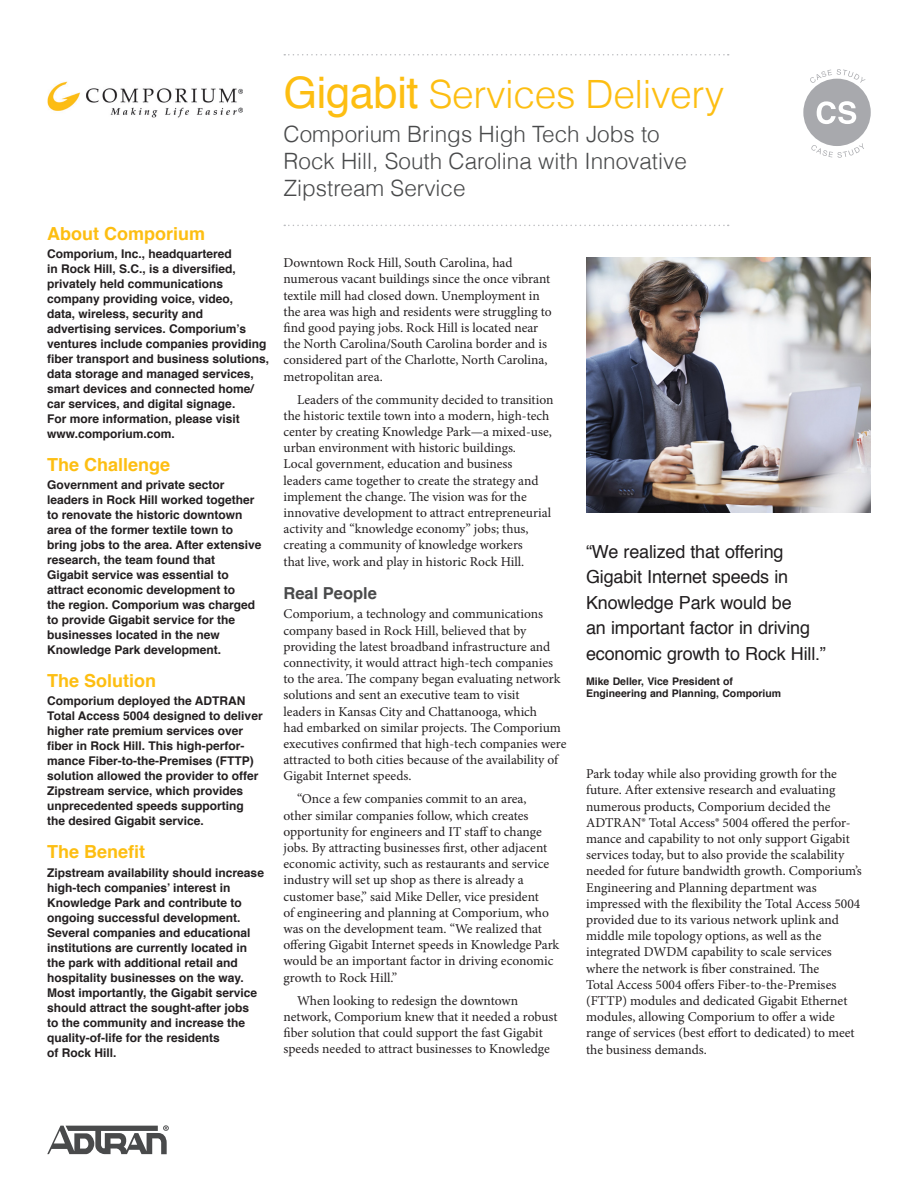
<style>
.page{position:relative;width:918px;height:1188px;background:#fff}
.page>*{position:absolute;margin:0;border:0;box-sizing:border-box;transform-origin:0 0}
.t1{font:300 39px "Helvetica";letter-spacing:-.01em;color:#fdbe12}
.t2{font:300 22.5px/27px "Helvetica";color:#494a4b}
.t3{font:18px/25.5px "Helvetica";letter-spacing:-.01em;color:#201d1e}
.t4{font:700 18px "Helvetica";color:#fdbe12}
.t5{font:700 16.5px "Helvetica";color:#494a4b}
.t6{font:13.5px/16.2px "Minion Pro";color:#231f20}
.t7{font:700 12px/15px "Helvetica";color:#231f20}
.t8{font:700 10.5px/12px "Helvetica";color:#231f20}
.s1{font-weight:400;font-size:43.5px}
</style>
<div class="page">
<svg style="left:803px;top:69px;width:68px;height:89px"></svg>
<svg style="left:284px;top:54px;width:445px;height:2px"></svg>
<svg style="left:284px;top:225px;width:445px;height:1px"></svg>
<svg style="left:47px;top:1125px;width:122px;height:29px"></svg>
<img style="left:47px;top:81px;width:196px;height:37px">
<img style="left:586px;top:257px;width:285px;height:256px">
<h3 class="t4" style="left:47px;top:219px;width:159px">About Comporium</h3>
<p class="t7" style="left:47px;top:246px;width:224px">Comporium, Inc., headquartered<br>in Rock Hill, S.C., is a diversified, privately held communications company providing voice, video,<br>data, wireless, security and advertising services. Comporium’s ventures include companies providing fiber transport and business solutions, data storage and managed services, smart devices and connected home/ car services, and digital signage.<br>For more information, please visit www.comporium.com.</p>
<h3 class="t4" style="left:47px;top:450px;width:125px">The Challenge</h3>
<p class="t7" style="left:47px;top:478px;width:216px">Government and private sector leaders in Rock Hill worked together to renovate the historic downtown area of the former textile town to bring jobs to the area. After extensive research, the team found that<br>Gigabit service was essential to attract economic development to<br>the region. Comporium was charged to provide Gigabit service for the businesses located in the new Knowledge Park development.</p>
<h3 class="t4" style="left:47px;top:666px;width:111px">The Solution</h3>
<p class="t7" style="left:47px;top:694px;width:217px">Comporium deployed the ADTRAN Total Access 5004 designed to deliver higher rate premium services over fiber in Rock Hill. This high-perfor&shy;mance Fiber-to-the-Premises (FTTP) solution allowed the provider to offer Zipstream service, which provides unprecedented speeds supporting the desired Gigabit service.</p>
<h3 class="t4" style="left:47px;top:837px;width:100px">The Benefit</h3>
<p class="t7" style="left:47px;top:865px;width:218px">Zipstream availability should increase high-tech companies’ interest in Knowledge Park and contribute to ongoing successful development.<br>Several companies and educational institutions are currently located in the park with additional retail and hospitality businesses on the way.<br>Most importantly, the Gigabit service should attract the sought-after jobs<br>to the community and increase the quality-of-life for the residents<br>of Rock Hill.</p>
<h1 class="t1" style="left:284px;top:63px;width:442px"><span class="s1">Gigabit</span> Services Delivery</h1>
<h2 class="t2" style="left:284px;top:120px;width:405px">Comporium Brings High Tech Jobs to<br>Rock Hill, South Carolina with Innovative<br>Zipstream Service</h2>
<p class="t6" style="left:284px;top:255px;width:270px">Downtown Rock Hill, South Carolina, had numerous vacant buildings since the once vibrant textile mill had closed down. Unemployment in the area was high and residents were struggling to find good paying jobs. Rock Hill is located near the North Carolina/South Carolina border and is considered part of the Charlotte, North Carolina, metropolitan area.</p>
<p class="t6" style="left:284px;top:391px;width:272px;text-indent:14px">Leaders of the community decided to transition the historic textile town into a modern, high-tech center by creating Knowledge Park—a mixed-use, urban environment with historic buildings.<br>Local government, education and business leaders came together to create the strategy and implement the change. The vision was for the innovative development to attract entrepreneurial activity and “knowledge economy” jobs; thus, creating a community of knowledge workers<br>that live, work and play in historic Rock Hill.</p>
<p class="t5" style="left:284px;top:580px;width:95px">Real People</p>
<p class="t6" style="left:284px;top:606px;width:284px">Comporium, a technology and communications company based in Rock Hill, believed that by providing the latest broadband infrastructure and connectivity, it would attract high-tech companies to the area. The company began evaluating network solutions and sent an executive team to visit<br>leaders in Kansas City and Chattanooga, which<br>had embarked on similar projects. The Comporium executives confirmed that high-tech companies were attracted to both cities because of the availability of Gigabit Internet speeds.</p>
<p class="t6" style="left:284px;top:791px;width:277px;text-indent:14px">“Once a few companies commit to an area,<br>other similar companies follow, which creates opportunity for engineers and IT staff to change jobs. By attracting businesses first, other adjacent economic activity, such as restaurants and service industry will set up shop as there is already a customer base,” said Mike Deller, vice president<br>of engineering and planning at Comporium, who was on the development team. “We realized that offering Gigabit Internet speeds in Knowledge Park would be an important factor in driving economic growth to Rock Hill.”</p>
<p class="t6" style="left:284px;top:992px;width:275px;text-indent:14px">When looking to redesign the downtown network, Comporium knew that it needed a robust fiber solution that could support the fast Gigabit speeds needed to attract businesses to Knowledge</p>
<h3 class="t3" style="left:586px;top:539px;width:241px">“We realized that offering<br>Gigabit Internet speeds in<br>Knowledge Park would be<br>an important factor in driving economic growth to Rock Hill.”</h3>
<p class="t8" style="left:586px;top:676px;width:197px">Mike Deller, Vice President of<br>Engineering and Planning, Comporium</p>
<p class="t6" style="left:586px;top:766px;width:277px">Park today while also providing growth for the future. After extensive research and evaluating numerous products, Comporium decided the ADTRAN® Total Access® 5004 offered the perfor&shy;mance and capability to not only support Gigabit services today, but to also provide the scalability needed for future bandwidth growth. Comporium’s Engineering and Planning department was impressed with the flexibility the Total Access 5004 provided due to its various network uplink and middle mile topology options, as well as the integrated DWDM capability to scale services where the network is fiber constrained. The<br>Total Access 5004 offers Fiber-to-the-Premises (FTTP) modules and dedicated Gigabit Ethernet modules, allowing Comporium to offer a wide range of services (best effort to dedicated) to meet the business demands.</p>
</div>
